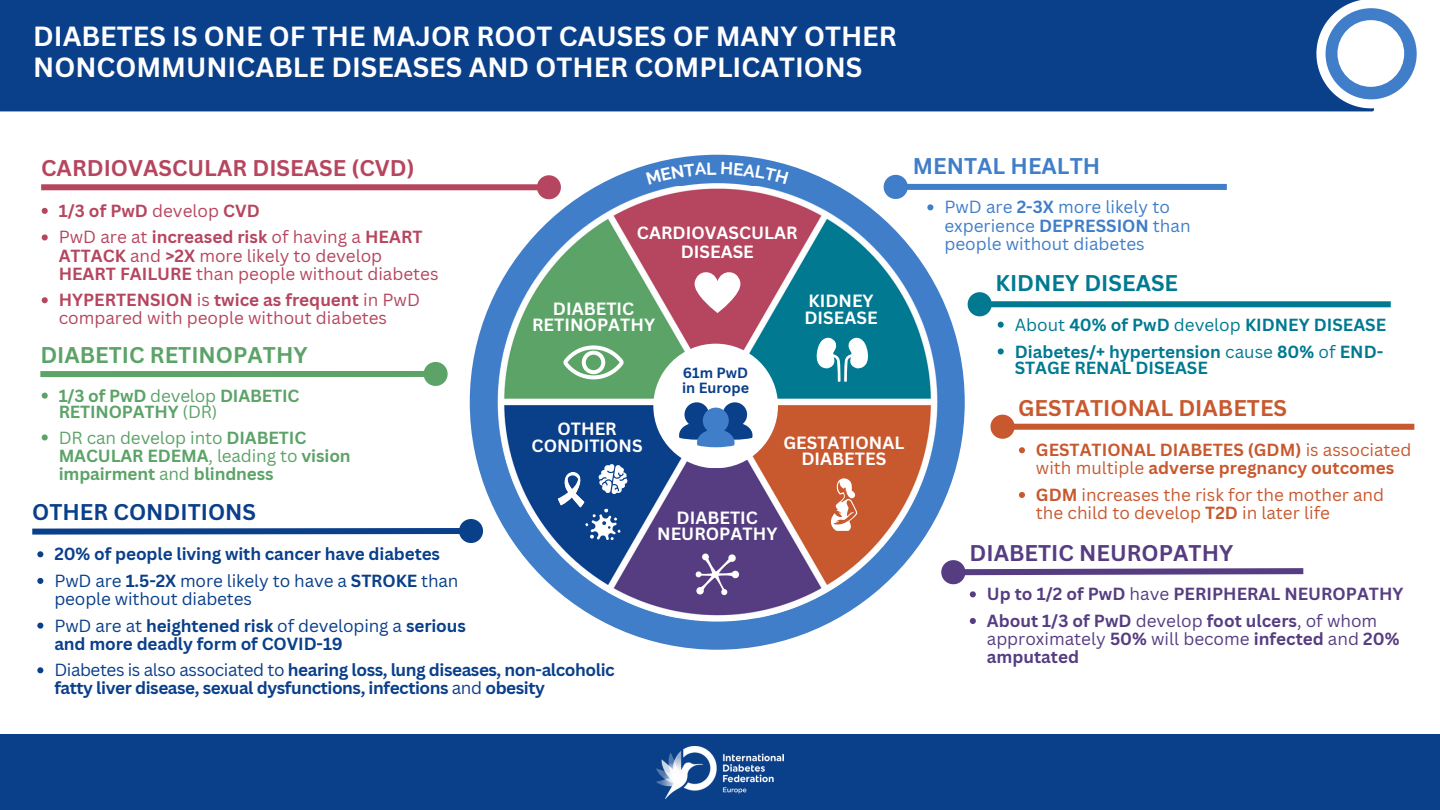
<style>
.page{position:relative;width:1440px;height:810px;background:#fff}
.page>*{position:absolute;margin:0;border:0;box-sizing:border-box;transform-origin:0 0}
.t1{font:700 27px/30.8px "Canva Sans";color:#fff}
.t2{font:700 22.1px "Canva Sans";color:#b6465f}
.t3{font:700 22.1px "Canva Sans";color:#c8592f}
.t4{font:700 22.1px "Canva Sans";color:#5ca368}
.t5{font:700 22.1px "Canva Sans";color:#563d82}
.t6{font:700 22.1px "Canva Sans";color:#0a3f8a}
.t7{font:700 22.1px "Canva Sans";color:#007991}
.t8{font:700 22.1px "Canva Sans";color:#407ec9}
.t9{font:700 17.3px/16.5px "Canva Sans";color:#fff;text-align:center}
.t10{font:17.1px/18.1px "Canva Sans";color:#b6465f}
.t11{font:700 17.1px/18.1px "Canva Sans";color:#563d82}
.t12{font:700 17.1px/18.1px "Canva Sans";letter-spacing:-.025em;color:#0a3f8a}
.t13{font:700 17.1px/18.1px "Canva Sans";letter-spacing:-.005em;color:#5ca368}
.t14{font:700 17.1px/18.1px "Canva Sans";letter-spacing:-.005em;color:#0a3f8a}
.t15{font:700 17.1px/16.6px "Canva Sans";color:#007991}
.t16{font:700 17.1px/18.1px "Canva Sans";color:#c8592f}
.t17{font:17.1px/18.1px "Canva Sans";color:#407ec9}
.t18{font:17.1px/18.1px "Canva Sans";color:#c8592f}
.t19{font:17.1px/18.1px "Canva Sans";letter-spacing:-.005em;color:#0a3f8a}
.t20{font:700 17.1px "Canva Sans";color:#b6465f}
.t21{font:700 14.4px/14.4px "Canva Sans";color:#0a3f8a}
.s1{font-weight:400}
.s2{font-weight:700}
</style>
<div class="page">
<svg style="left:470px;top:155px;width:495px;height:495px"></svg>
<img style="left:487px;top:187px;width:460px;height:431px">
<div style="left:653px;top:344px;width:125px;height:124px;background:#fff;border-radius:50%"></div>
<svg style="left:679px;top:402px;width:74px;height:45px"></svg>
<svg style="left:692px;top:269px;width:51px;height:44px"></svg>
<svg style="left:815px;top:337px;width:55px;height:45px"></svg>
<svg style="left:563px;top:345px;width:61px;height:34px"></svg>
<svg style="left:696px;top:554px;width:43px;height:41px"></svg>
<svg style="left:830px;top:478px;width:27px;height:53px"></svg>
<svg style="left:554px;top:462px;width:76px;height:82px"></svg>
<svg style="left:937px;top:556px;width:367px;height:41px"></svg>
<svg style="left:970px;top:618px;width:6px;height:6px"></svg>
<div style="left:990px;top:301px;width:401px;height:6px;background:#007991"></div>
<svg style="left:963px;top:288px;width:41px;height:40px"></svg>
<svg style="left:998px;top:348px;width:6px;height:6px"></svg>
<div style="left:1013px;top:424px;width:401px;height:6px;background:#c8592f"></div>
<svg style="left:990px;top:414px;width:35px;height:39px"></svg>
<svg style="left:1019px;top:492px;width:6px;height:6px"></svg>
<div style="left:906px;top:184px;width:321px;height:6px;background:#407ec9"></div>
<svg style="left:879px;top:170px;width:33px;height:33px"></svg>
<svg style="left:927px;top:204px;width:6px;height:6px"></svg>
<div style="left:40px;top:371px;width:385px;height:6px;background:#5ca368"></div>
<svg style="left:424px;top:362px;width:24px;height:24px"></svg>
<svg style="left:42px;top:393px;width:6px;height:6px"></svg>
<svg style="left:42px;top:434px;width:6px;height:6px"></svg>
<svg style="left:42px;top:208px;width:6px;height:6px"></svg>
<svg style="left:42px;top:234px;width:6px;height:6px"></svg>
<svg style="left:42px;top:297px;width:6px;height:6px"></svg>
<div style="left:41px;top:184px;width:497px;height:6px;background:#b6465f"></div>
<svg style="left:533px;top:171px;width:32px;height:33px"></svg>
<svg style="left:32px;top:515px;width:455px;height:42px"></svg>
<svg style="left:37px;top:578px;width:6px;height:6px"></svg>
<svg style="left:37px;top:623px;width:6px;height:6px"></svg>
<svg style="left:37px;top:667px;width:6px;height:6px"></svg>
<div style="left:0;top:0;width:1374px;height:111px;background:#0a3f8a"></div>
<svg style="left:1316px;top:0;width:101px;height:108px"></svg>
<div style="left:0;top:734px;width:1440px;height:76px;background:#0a3f8a"></div>
<img style="left:657px;top:747px;width:126px;height:52px">
<div style="left:646px;top:162px;width:70px;height:22px;background:#407ec9"></div>
<svg style="left:722px;top:162px;width:67px;height:22px"></svg>
<p class="t1" style="left:33px;top:20px;width:865px">DIABETES IS ONE OF THE MAJOR ROOT CAUSES OF MANY OTHER<br>NONCOMMUNICABLE DISEASES AND OTHER COMPLICATIONS</p>
<p class="t2" style="left:41px;top:152px;width:375px">CARDIOVASCULAR DISEASE (CVD)</p>
<p class="t20" style="left:59px;top:199px;width:203px">1/3 of PwD <span class="s1">develop</span> CVD</p>
<p class="t10" style="left:59px;top:228px;width:381px">PwD are at <span class="s2">increased risk</span> of having a <span class="s2">HEART<br>ATTACK</span> and <span class="s2">&gt;2X</span> more likely to develop<br><span class="s2">HEART FAILURE</span> than people without diabetes</p>
<p class="t10" style="left:59px;top:291px;width:363px"><span class="s2">HYPERTENSION</span> is <span class="s2">twice as frequent</span> in PwD compared with people without diabetes</p>
<p class="t4" style="left:40px;top:339px;width:269px">DIABETIC RETINOPATHY</p>
<p class="t13" style="left:59px;top:387px;width:242px;line-height:16.6px">1/3 of PwD <span class="s1">develop</span> DIABETIC<br>RETINOPATHY <span class="s1">(DR)</span></p>
<p class="t13" style="left:59px;top:428px;width:294px"><span class="s1">DR can develop into</span> DIABETIC<br>MACULAR EDEMA<span class="s1">, leading to</span> vision impairment <span class="s1">and</span> blindness</p>
<p class="t9" style="left:637px;top:223px;width:162px;line-height:18.7px">CARDIOVASCULAR<br>DISEASE</p>
<p class="t9" style="left:532px;top:300px;width:124px">DIABETIC<br>RETINOPATHY</p>
<p class="t21" style="left:682px;top:366px;width:69px">61m PwD in Europe</p>
<p class="t9" style="left:804px;top:292px;width:75px;text-align:left">KIDNEY<br>DISEASE</p>
<p class="t9" style="left:532px;top:420px;width:113px">OTHER<br>CONDITIONS</p>
<p class="t9" style="left:783px;top:434px;width:122px">GESTATIONAL<br>DIABETES</p>
<p class="t6" style="left:32px;top:496px;width:225px">OTHER CONDITIONS</p>
<p class="t14" style="left:54px;top:545px;width:387px">20% of people living with cancer have diabetes</p>
<p class="t19" style="left:54px;top:571px;width:406px">PwD are <span class="s2">1.5-2X</span> more likely to have a <span class="s2">STROKE</span> than people without diabetes</p>
<p class="t14" style="left:54px;top:616px;width:413px"><span class="s1">PwD are at</span> heightened risk <span class="s1">of developing a</span> serious and more deadly form of COVID-19</p>
<p class="t12" style="left:54px;top:661px;width:562px"><span class="s1">Diabetes is also associated to</span> hearing loss, lung diseases, non-alcoholic fatty liver disease, sexual dysfunctions, infections <span class="s1">and</span> obesity</p>
<p class="t9" style="left:657px;top:509px;width:122px">DIABETIC<br>NEUROPATHY</p>
<p class="t8" style="left:913px;top:151px;width:189px">MENTAL HEALTH</p>
<p class="t17" style="left:944px;top:198px;width:248px">PwD are <span class="s2">2-3X</span> more likely to experience <span class="s2">DEPRESSION</span> than people without diabetes</p>
<p class="t7" style="left:995px;top:268px;width:184px">KIDNEY DISEASE</p>
<p class="t15" style="left:1015px;top:316px;width:373px"><span class="s1">About</span> 40% of PwD <span class="s1">develop</span> KIDNEY DISEASE</p>
<p class="t15" style="left:1015px;top:343px;width:370px">Diabetes/+ hypertension <span class="s1">cause</span> 80% <span class="s1">of</span> END-<br>STAGE RENAL DISEASE</p>
<p class="t3" style="left:1018px;top:392px;width:271px">GESTATIONAL DIABETES</p>
<p class="t16" style="left:1036px;top:441px;width:377px">GESTATIONAL DIABETES (GDM) <span class="s1">is associated with multiple</span> adverse pregnancy outcomes</p>
<p class="t18" style="left:1036px;top:485px;width:350px"><span class="s2">GDM</span> increases the risk for the mother and the child to develop <span class="s2">T2D</span> in later life</p>
<p class="t5" style="left:970px;top:537px;width:265px">DIABETIC NEUROPATHY</p>
<p class="t11" style="left:987px;top:585px;width:418px">Up to 1/2 of PwD <span class="s1">have</span> PERIPHERAL NEUROPATHY</p>
<p class="t11" style="left:987px;top:611px;width:414px">About 1/3 of PwD <span class="s1">develop</span> foot ulcers<span class="s1">, of whom approximately</span> 50% <span class="s1">will become</span> infected <span class="s1">and</span> 20% amputated</p>
</div>
